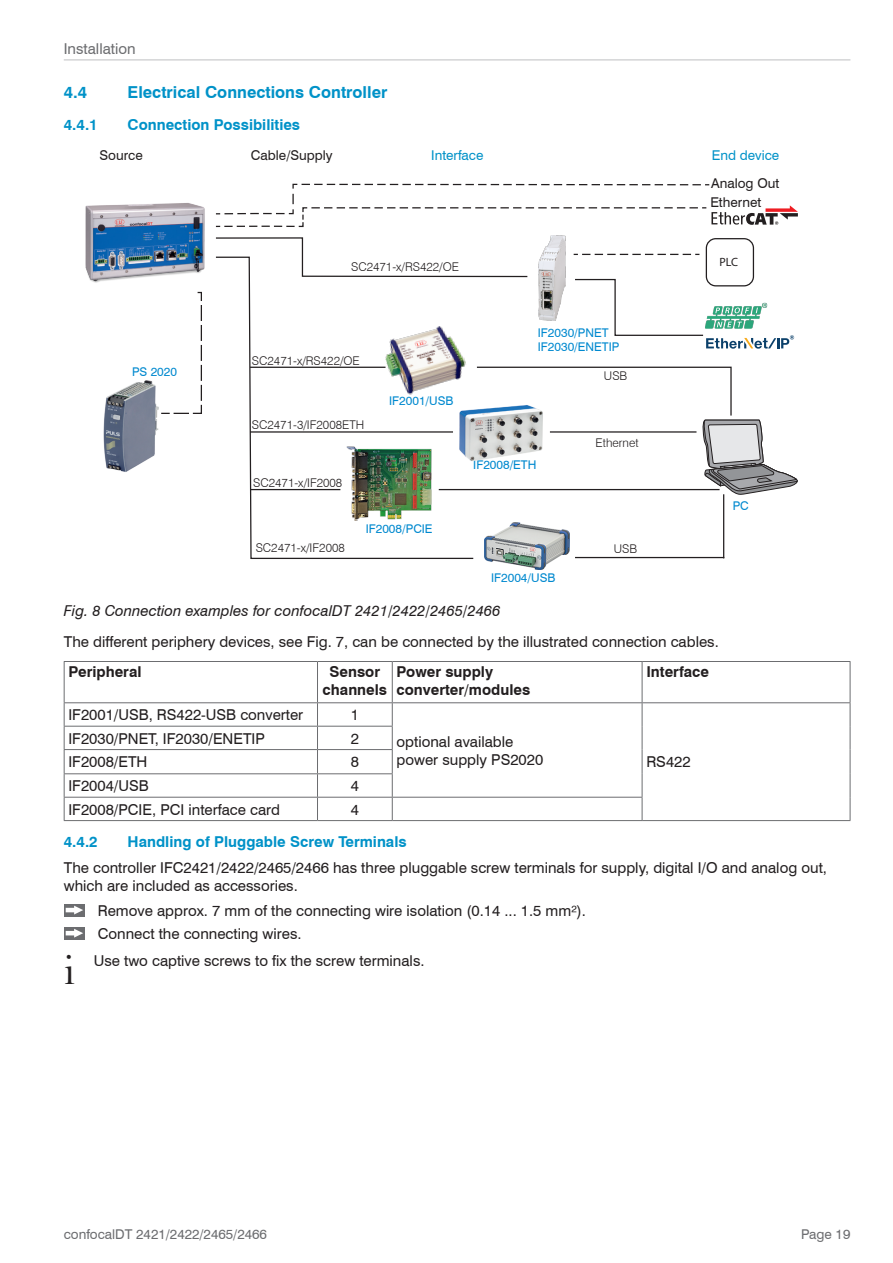
<style>
.page{position:relative;width:893px;height:1263px;background:#fff}
.page>*{position:absolute;margin:0;border:0;box-sizing:border-box;transform-origin:0 0}
.Wichtig{font:43.35px "Bell";color:#231f20}
.t1{font:700 16.5px "Swiss 721 BT";color:#0092c8}
.Fließtext{font:15px/18px "Swiss 721 BT";color:#231f20}
.Handlungsaufforderung{font:15px "Swiss 721 BT";color:#231f20}
.t2{font:700 15px "Swiss 721 BT";color:#0092c8}
.Fließtext-2{font:700 15px/18px "Swiss 721 BT";color:#231f20;text-align:center}
.t3{font:italic 15px "Swiss 721 BT";color:#231f20}
.Wichtig-2{font:15px "Swiss 721 BT";color:#231f20}
.t4{font:15px "Swiss 721 BT";color:#6c6d70}
.t5{font:13.5px "Swiss 721 BT";color:#6c6d70}
.Grafik{font:13.5px "Swiss 721 BT";color:#231f20}
.Grafik-2{font:13.5px "Swiss 721 BT";color:#0092c8}
.t6{font:300 12px "Swiss 721 BT";color:#231f20}
.t7{font:12px/14.4px "Swiss 721 BT";color:#0089cf}
.t8{font:12px "Myriad Pro";color:#231f20}
</style>
<div class="page">
<hr style="left:64px;top:60px;width:786px;height:1px;background:#bebfc2">
<svg style="left:574px;top:254px;width:125px;height:1px"></svg>
<svg style="left:161px;top:293px;width:41px;height:121px"></svg>
<svg style="left:248px;top:278px;width:227px;height:281px"></svg>
<div style="left:706px;top:238px;width:48px;height:48px;border:1px solid #231f20;border-radius:9px"></div>
<img style="left:347px;top:447px;width:85px;height:73px">
<img style="left:538px;top:236px;width:27px;height:85px">
<img style="left:103px;top:380px;width:56px;height:92px">
<svg style="left:575px;top:278px;width:219px;height:71px"></svg>
<svg style="left:476px;top:366px;width:322px;height:157px"></svg>
<svg style="left:222px;top:237px;width:306px;height:41px"></svg>
<hr style="left:550px;top:431px;width:146px;height:2px;background:#231f20">
<svg style="left:224px;top:183px;width:574px;height:45px"></svg>
<hr style="left:250px;top:367px;width:135px;height:1px;background:#231f20">
<hr style="left:250px;top:431px;width:203px;height:2px;background:#231f20">
<img style="left:485px;top:523px;width:85px;height:47px">
<hr style="left:575px;top:557px;width:149px;height:1px;background:#231f20">
<hr style="left:723px;top:494px;width:1px;height:64px;background:#231f20">
<hr style="left:250px;top:489px;width:90px;height:1px;background:#231f20">
<hr style="left:439px;top:489px;width:280px;height:1px;background:#231f20">
<img style="left:459px;top:405px;width:85px;height:56px">
<img style="left:381px;top:322px;width:89px;height:76px">
<img style="left:85px;top:203px;width:137px;height:90px">
<hr style="left:64px;top:661px;width:253px;height:1px;background:#6c6d70">
<hr style="left:64px;top:662px;width:1px;height:40px;background:#6c6d70">
<hr style="left:317px;top:661px;width:75px;height:1px;background:#6c6d70">
<hr style="left:317px;top:662px;width:1px;height:40px;background:#6c6d70">
<hr style="left:392px;top:661px;width:250px;height:1px;background:#6c6d70">
<hr style="left:392px;top:662px;width:1px;height:40px;background:#6c6d70">
<hr style="left:642px;top:661px;width:208px;height:1px;background:#6c6d70">
<hr style="left:642px;top:662px;width:1px;height:40px;background:#6c6d70">
<hr style="left:850px;top:662px;width:1px;height:40px;background:#6c6d70">
<hr style="left:64px;top:702px;width:253px;height:1px;background:#6c6d70">
<hr style="left:317px;top:702px;width:75px;height:1px;background:#6c6d70">
<hr style="left:392px;top:702px;width:250px;height:1px;background:#6c6d70">
<hr style="left:642px;top:702px;width:208px;height:1px;background:#6c6d70">
<hr style="left:64px;top:726px;width:253px;height:1px;background:#6c6d70">
<hr style="left:317px;top:726px;width:76px;height:1px;background:#6c6d70">
<hr style="left:64px;top:749px;width:253px;height:1px;background:#6c6d70">
<hr style="left:317px;top:749px;width:76px;height:1px;background:#6c6d70">
<hr style="left:64px;top:773px;width:253px;height:1px;background:#6c6d70">
<hr style="left:317px;top:773px;width:76px;height:1px;background:#6c6d70">
<hr style="left:64px;top:797px;width:253px;height:1px;background:#6c6d70">
<svg style="left:64px;top:703px;width:1px;height:117px"></svg>
<hr style="left:317px;top:797px;width:75px;height:1px;background:#6c6d70">
<svg style="left:317px;top:703px;width:1px;height:117px"></svg>
<hr style="left:392px;top:797px;width:250px;height:1px;background:#6c6d70">
<svg style="left:392px;top:703px;width:1px;height:117px"></svg>
<svg style="left:642px;top:703px;width:1px;height:117px"></svg>
<svg style="left:850px;top:703px;width:1px;height:117px"></svg>
<hr style="left:64px;top:820px;width:253px;height:1px;background:#6c6d70">
<hr style="left:317px;top:820px;width:75px;height:1px;background:#6c6d70">
<hr style="left:392px;top:820px;width:250px;height:1px;background:#6c6d70">
<hr style="left:642px;top:820px;width:208px;height:1px;background:#6c6d70">
<div style="left:64px;top:904px;width:21px;height:12px;background:#6c6d70"></div>
<svg style="left:66px;top:906px;width:17px;height:8px"></svg>
<div style="left:64px;top:927px;width:21px;height:12px;background:#6c6d70"></div>
<svg style="left:66px;top:929px;width:17px;height:8px"></svg>
<p class="t4" style="left:64px;top:39px;width:73px">Installation</p>
<p class="t1" style="left:64px;top:82px;width:25px">4.4</p>
<p class="t1" style="left:128px;top:82px;width:261px">Electrical Connections Controller</p>
<p class="t2" style="left:64px;top:115px;width:36px">4.4.1</p>
<p class="t2" style="left:128px;top:115px;width:174px">Connection Possibilities</p>
<p class="Grafik" style="left:100px;top:147px;width:45px">Source</p>
<p class="Grafik" style="left:251px;top:147px;width:83px">Cable/Supply</p>
<p class="Grafik-2" style="left:431px;top:147px;width:54px">Interface</p>
<p class="Grafik-2" style="left:712px;top:147px;width:69px">End device</p>
<p class="Grafik" style="left:711px;top:175px;width:70px">Analog Out</p>
<p class="t7" style="left:132px;top:365px;width:46px">PS 2020</p>
<p class="t6" style="left:351px;top:260px;width:109px">SC2471-x/RS422/OE</p>
<p class="t6" style="left:252px;top:354px;width:109px">SC2471-x/RS422/OE</p>
<p class="t6" style="left:252px;top:417px;width:114px">SC2471-3/IF2008ETH</p>
<p class="t6" style="left:253px;top:476px;width:91px">SC2471-x/IF2008</p>
<p class="t7" style="left:389px;top:394px;width:66px">IF2001/USB</p>
<p class="t7" style="left:366px;top:521px;width:68px">IF2008/PCIE</p>
<p class="t7" style="left:538px;top:325px;width:83px">IF2030/PNET<br>IF2030/ENETIP</p>
<p class="t6" style="left:604px;top:368px;width:25px">USB</p>
<p class="t7" style="left:473px;top:457px;width:65px">IF2008/ETH</p>
<p class="t6" style="left:596px;top:436px;width:45px">Ethernet</p>
<p class="Grafik" style="left:710px;top:194px;width:52px">Ethernet</p>
<p class="t8" style="left:719px;top:254px;width:20px">PLC</p>
<p class="t7" style="left:733px;top:498px;width:18px">PC</p>
<p class="t6" style="left:256px;top:541px;width:91px">SC2471-x/IF2008</p>
<p class="t6" style="left:614px;top:542px;width:25px">USB</p>
<p class="t7" style="left:491px;top:570px;width:66px">IF2004/USB</p>
<p class="t3" style="left:64px;top:601px;width:438px">Fig. 8 Connection examples for confocalDT 2421/2422/2465/2466</p>
<p class="Fließtext" style="left:64px;top:632px;width:656px">The different periphery devices, see Fig. 7, can be connected by the illustrated connection cables.</p>
<p class="Fließtext-2" style="left:68px;top:663px;width:75px">Peripheral</p>
<p class="Fließtext-2" style="left:323px;top:663px;width:66px">Sensor channels</p>
<p class="Fließtext-2" style="left:396px;top:663px;width:135px;text-align:left">Power supply converter/modules</p>
<p class="Fließtext-2" style="left:646px;top:663px;width:64px">Interface</p>
<p class="Fließtext" style="left:68px;top:706px;width:236px">IF2001/USB, RS422-USB converter</p>
<p class="Fließtext" style="left:351px;top:706px;width:10px">1</p>
<p class="Fließtext" style="left:396px;top:732px;width:148px">optional available power supply PS2020</p>
<p class="Fließtext" style="left:68px;top:729px;width:198px">IF2030/PNET, IF2030/ENETIP</p>
<p class="Fließtext" style="left:351px;top:729px;width:10px">2</p>
<p class="Fließtext" style="left:68px;top:753px;width:81px">IF2008/ETH</p>
<p class="Fließtext" style="left:351px;top:753px;width:10px">8</p>
<p class="Fließtext" style="left:68px;top:777px;width:82px">IF2004/USB</p>
<p class="Fließtext" style="left:351px;top:777px;width:10px">4</p>
<p class="Fließtext" style="left:68px;top:800px;width:213px">IF2008/PCIE, PCI interface card</p>
<p class="Fließtext" style="left:351px;top:800px;width:10px">4</p>
<p class="t2" style="left:64px;top:832px;width:36px">4.4.2</p>
<p class="t2" style="left:128px;top:832px;width:281px">Handling of Pluggable Screw Terminals</p>
<p class="Fließtext" style="left:64px;top:859px;width:765px">The controller IFC2421/2422/2465/2466 has three pluggable screw terminals for supply, digital I/O and analog out, which are included as accessories.</p>
<p class="Handlungsaufforderung" style="left:98px;top:902px;width:490px">Remove approx. 7 mm of the connecting wire isolation (0.14 ... 1.5 mm²).</p>
<p class="Handlungsaufforderung" style="left:98px;top:925px;width:205px">Connect the connecting wires.</p>
<p class="Wichtig" style="left:64px;top:945px;width:13px">i</p>
<p class="Wichtig-2" style="left:94px;top:952px;width:332px">Use two captive screws to fix the screw terminals.</p>
<p class="Fließtext" style="left:646px;top:753px;width:46px">RS422</p>
<p class="t5" style="left:64px;top:1226px;width:205px">confocalDT 2421/2422/2465/2466</p>
<p class="t5" style="left:801px;top:1226px;width:51px">Page 19</p>
</div>
